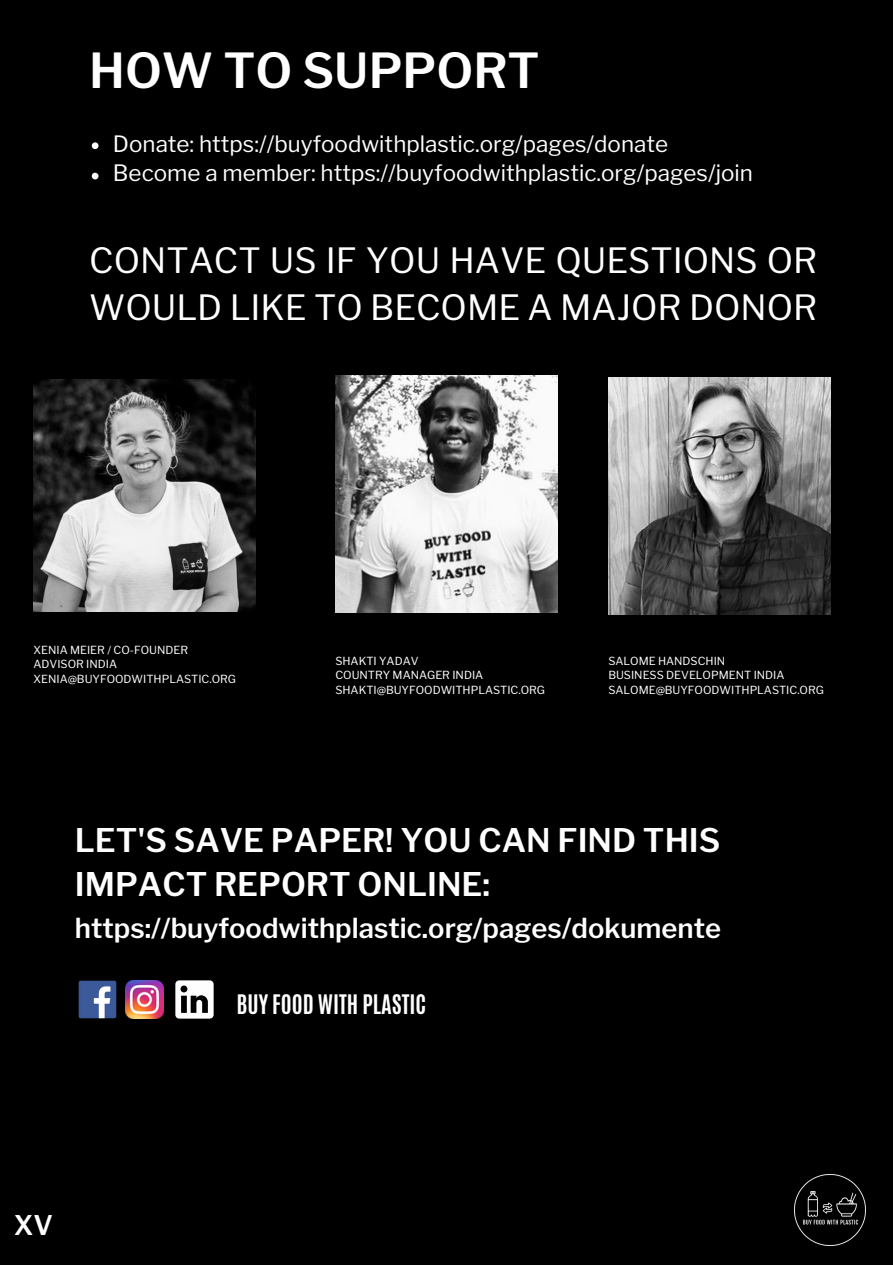
<style>
.page{position:relative;width:893px;height:1268px;background:#fff}
.page>*{position:absolute;margin:0;border:0;box-sizing:border-box;transform-origin:0 0}
.t1{font:600 48px "Libre Franklin";color:#fff}
.t2{font:34.65px/47.2px "Libre Franklin";color:#fefefe}
.t3{font:600 32.4px/43.8px "Libre Franklin";color:#fefefe}
.t4{font:600 27.3px "Libre Franklin";color:#fefefe}
.t5{font:600 27px "Libre Franklin";color:#fff}
.t6{font:700 22.5px "Antonio";color:#fff}
.t7{font:22.35px "Libre Franklin";color:#fefefe}
.t8{font:11.1px/14.5px "Libre Franklin";color:#fefefe}
.t9{font:11.1px/14.5px "Libre Franklin";color:#fff}
</style>
<div class="page">
<div style="left:0;top:0;width:892px;height:1265px;background:#000"></div>
<img style="left:78px;top:980px;width:38px;height:39px">
<img style="left:125px;top:980px;width:38px;height:39px">
<svg style="left:175px;top:980px;width:38px;height:39px"></svg>
<img style="left:33px;top:380px;width:222px;height:231px">
<img style="left:335px;top:376px;width:222px;height:236px">
<img style="left:794px;top:1174px;width:71px;height:71px">
<img style="left:608px;top:378px;width:221px;height:236px">
<svg style="left:92px;top:142px;width:6px;height:7px"></svg>
<svg style="left:92px;top:173px;width:6px;height:6px"></svg>
<p class="t1" style="left:89px;top:42px;width:451px">HOW TO SUPPORT</p>
<p class="t7" style="left:113px;top:130px;width:556px">Donate: https://buyfoodwithplastic.org/pages/donate</p>
<p class="t7" style="left:113px;top:159px;width:641px">Become a member: https://buyfoodwithplastic.org/pages/join</p>
<p class="t2" style="left:89px;top:237px;width:729px">CONTACT US IF YOU HAVE QUESTIONS OR<br>WOULD LIKE TO BECOME A MAJOR DONOR</p>
<p class="t8" style="left:33px;top:643px;width:156px">XENIA MEIER / CO-FOUNDER</p>
<p class="t8" style="left:33px;top:657px;width:204px">ADVISOR INDIA<br>XENIA@BUYFOODWITHPLASTIC.ORG</p>
<p class="t9" style="left:335px;top:653px;width:85px">SHAKTI YADAV</p>
<p class="t9" style="left:335px;top:668px;width:211px">COUNTRY MANAGER INDIA<br>SHAKTI@BUYFOODWITHPLASTIC.ORG</p>
<p class="t8" style="left:608px;top:653px;width:118px">SALOME HANDSCHIN</p>
<p class="t8" style="left:608px;top:668px;width:217px">BUSINESS DEVELOPMENT INDIA<br>SALOME@BUYFOODWITHPLASTIC.ORG</p>
<p class="t3" style="left:75px;top:818px;width:646px">LET'S SAVE PAPER! YOU CAN FIND THIS<br>IMPACT REPORT ONLINE:</p>
<p class="t4" style="left:75px;top:912px;width:647px">https://buyfoodwithplastic.org/pages/dokumente</p>
<p class="t5" style="left:14px;top:1209px;width:40px">XV</p>
<p class="t6" style="left:236px;top:989px;width:191px">BUY FOOD WITH PLASTIC</p>
</div>
